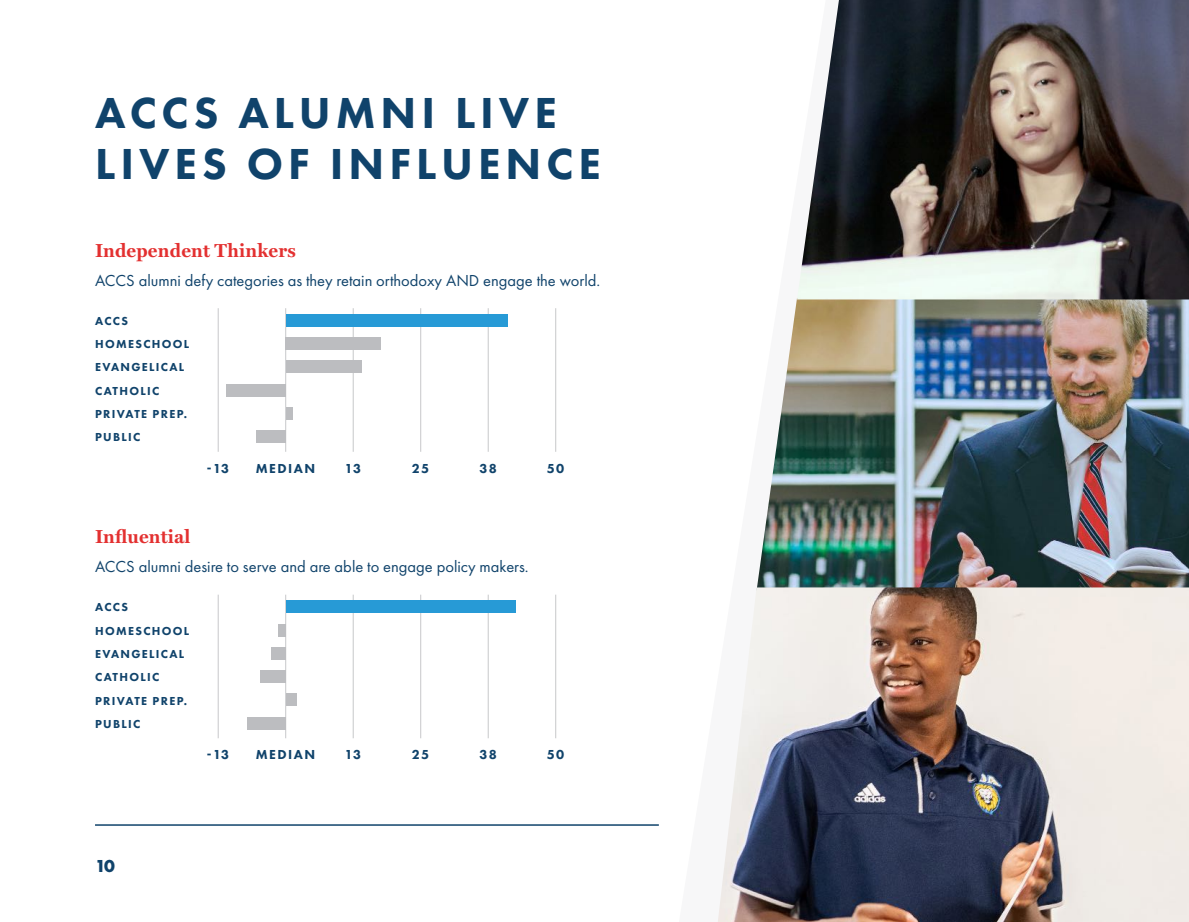
<style>
.page{position:relative;width:1189px;height:922px;background:#fff}
.page>*{position:absolute;margin:0;border:0;box-sizing:border-box;transform-origin:0 0}
.t1{font:800 45px/51px "Futura PT";letter-spacing:.11em;color:#10436b}
.t2{font:700 18.9px "Miller Text";letter-spacing:.01em;color:#e33030}
.t3{font:700 18px "Futura PT";color:#10436b}
.t4{font:16.5px "Futura PT";color:#10436b}
.t5{font:800 13.5px "Futura PT";letter-spacing:.105em;color:#10436b}
.t6{font:800 12px "Futura PT";letter-spacing:.11em;color:#10436b}
</style>
<div class="page">
<img style="left:757px;top:298px;width:432px;height:289px">
<img style="left:718px;top:587px;width:471px;height:334px">
<hr style="left:95px;top:824px;width:564px;height:1px;background:#10436b">
<img style="left:797px;top:0;width:392px;height:299px">
<hr style="left:218px;top:308px;width:1px;height:143px;background:#c7c8ca">
<hr style="left:218px;top:594px;width:1px;height:144px;background:#c7c8ca">
<hr style="left:285px;top:308px;width:1px;height:143px;background:#c7c8ca">
<hr style="left:285px;top:594px;width:1px;height:144px;background:#c7c8ca">
<hr style="left:353px;top:308px;width:1px;height:143px;background:#c7c8ca">
<hr style="left:353px;top:594px;width:1px;height:144px;background:#c7c8ca">
<hr style="left:420px;top:308px;width:1px;height:143px;background:#c7c8ca">
<hr style="left:420px;top:594px;width:1px;height:144px;background:#c7c8ca">
<hr style="left:488px;top:308px;width:1px;height:143px;background:#c7c8ca">
<hr style="left:488px;top:594px;width:1px;height:144px;background:#c7c8ca">
<hr style="left:555px;top:308px;width:1px;height:143px;background:#c7c8ca">
<hr style="left:555px;top:594px;width:1px;height:144px;background:#c7c8ca">
<div style="left:286px;top:314px;width:222px;height:12px;background:#279ad6"></div>
<div style="left:286px;top:600px;width:230px;height:12px;background:#279ad6"></div>
<div style="left:286px;top:337px;width:95px;height:12px;background:#bcbdc0"></div>
<div style="left:278px;top:624px;width:8px;height:12px;background:#bcbdc0"></div>
<div style="left:286px;top:361px;width:76px;height:12px;background:#bcbdc0"></div>
<div style="left:271px;top:647px;width:15px;height:12px;background:#bcbdc0"></div>
<div style="left:227px;top:384px;width:59px;height:12px;background:#bcbdc0"></div>
<div style="left:261px;top:670px;width:25px;height:12px;background:#bcbdc0"></div>
<div style="left:286px;top:407px;width:7px;height:12px;background:#bcbdc0"></div>
<div style="left:286px;top:693px;width:10px;height:12px;background:#bcbdc0"></div>
<div style="left:256px;top:430px;width:30px;height:12px;background:#bcbdc0"></div>
<div style="left:247px;top:717px;width:39px;height:12px;background:#bcbdc0"></div>
<h1 class="t1" style="left:95px;top:86px;width:507px">ACCS ALUMNI LIVE<br>LIVES OF INFLUENCE</h1>
<p class="t2" style="left:95px;top:235px;width:202px">Independent Thinkers</p>
<p class="t4" style="left:95px;top:271px;width:507px">ACCS alumni defy categories as they retain orthodoxy AND engage the world.</p>
<p class="t6" style="left:95px;top:313px;width:34px">ACCS</p>
<p class="t6" style="left:95px;top:336px;width:96px">HOMESCHOOL</p>
<p class="t6" style="left:95px;top:360px;width:91px">EVANGELICAL</p>
<p class="t6" style="left:95px;top:383px;width:66px">CATHOLIC</p>
<p class="t6" style="left:95px;top:406px;width:94px">PRIVATE PREP.</p>
<p class="t6" style="left:95px;top:429px;width:47px">PUBLIC</p>
<p class="t5" style="left:207px;top:459px;width:24px">-13</p>
<p class="t5" style="left:256px;top:459px;width:61px">MEDIAN</p>
<p class="t5" style="left:345px;top:459px;width:18px">13</p>
<p class="t5" style="left:412px;top:459px;width:19px">25</p>
<p class="t5" style="left:479px;top:459px;width:19px">38</p>
<p class="t5" style="left:547px;top:459px;width:19px">50</p>
<p class="t2" style="left:95px;top:521px;width:97px">Influential</p>
<p class="t4" style="left:95px;top:556px;width:435px">ACCS alumni desire to serve and are able to engage policy makers.</p>
<p class="t6" style="left:95px;top:599px;width:34px">ACCS</p>
<p class="t6" style="left:95px;top:623px;width:96px">HOMESCHOOL</p>
<p class="t6" style="left:95px;top:646px;width:91px">EVANGELICAL</p>
<p class="t6" style="left:95px;top:669px;width:66px">CATHOLIC</p>
<p class="t6" style="left:95px;top:692px;width:94px">PRIVATE PREP.</p>
<p class="t6" style="left:95px;top:716px;width:47px">PUBLIC</p>
<p class="t5" style="left:207px;top:745px;width:24px">-13</p>
<p class="t5" style="left:256px;top:745px;width:61px">MEDIAN</p>
<p class="t5" style="left:345px;top:745px;width:18px">13</p>
<p class="t5" style="left:412px;top:745px;width:19px">25</p>
<p class="t5" style="left:479px;top:745px;width:19px">38</p>
<p class="t5" style="left:547px;top:745px;width:19px">50</p>
<p class="t3" style="left:95px;top:854px;width:22px">10</p>
</div>
